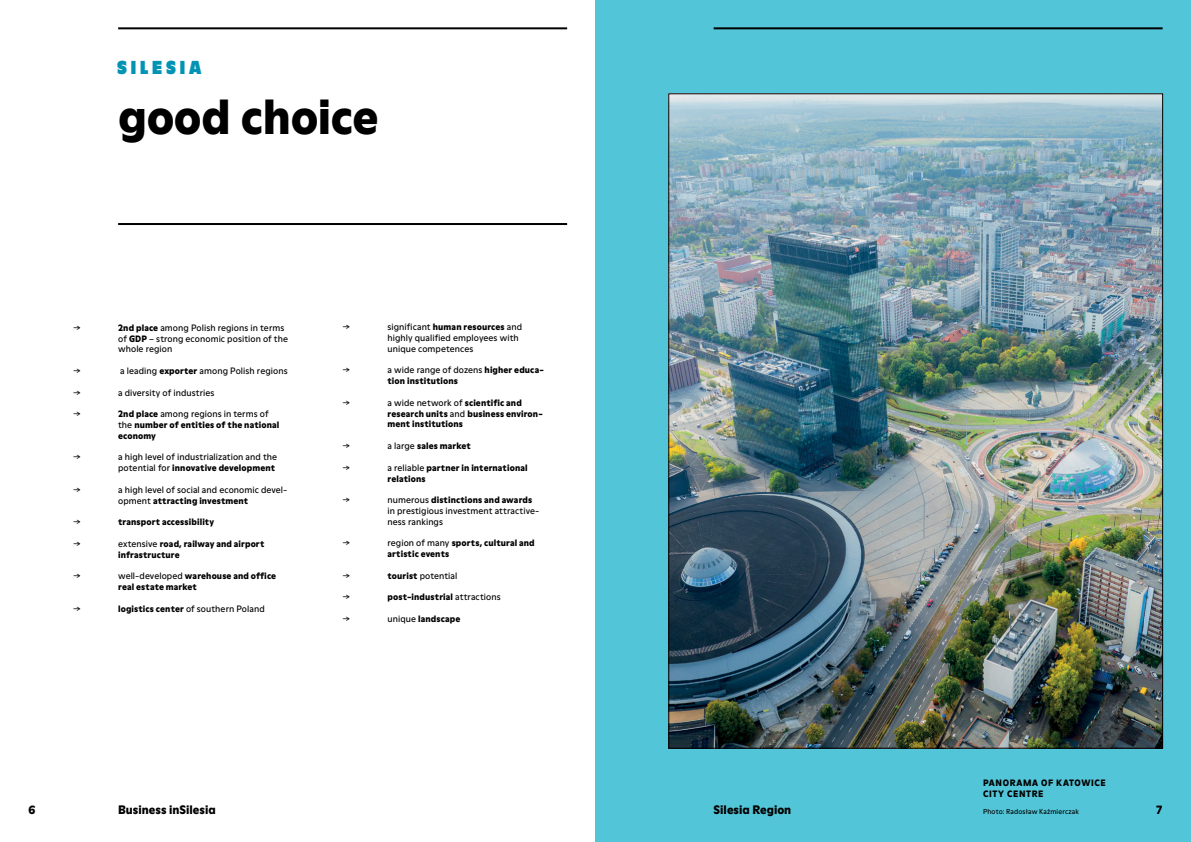
<style>
.page{position:relative;width:1191px;height:842px;background:#fff}
.page>*{position:absolute;margin:0;border:0;box-sizing:border-box;transform-origin:0 0}
.t1{font:900 48px "Moderne LL";letter-spacing:-.01em;color:#000}
.t2{font:900 18px "Moderne LL";letter-spacing:.22em;color:#0093b3}
.t3{font:900 12px "Moderne LL";color:#000}
.t4{font:9px/10.8px "Moderne LL";letter-spacing:.01em;color:#000}
.t5{font:900 9px/10.8px "Moderne LL";letter-spacing:.015em;color:#000}
.t6{font:900 9px/10.8px "Moderne LL";letter-spacing:.07em;color:#000}
.t7{font:7px "Moderne LL";letter-spacing:.015em;color:#000}
.s1{font-weight:900}
.s2{font-weight:400}
</style>
<div class="page">
<hr style="left:118px;top:27px;width:449px;height:2px;background:#000">
<hr style="left:118px;top:223px;width:449px;height:2px;background:#000">
<div style="left:595px;top:0;width:596px;height:842px;background:#52c6d8"></div>
<hr style="left:713px;top:27px;width:449px;height:2px;background:#000">
<img style="left:670px;top:95px;width:491px;height:651px">
<h2 class="t2" style="left:117px;top:55px;width:86px">SILESIA</h2>
<h1 class="t1" style="left:118px;top:84px;width:262px">good choice</h1>
<p class="t4" style="left:73px;top:321px;width:9px">→</p>
<p class="t4" style="left:118px;top:321px;width:171px"><span class="s1">2nd place</span> among Polish regions in terms of <span class="s1">GDP</span> – strong economic position of the whole region</p>
<p class="t4" style="left:73px;top:365px;width:9px">→</p>
<p class="t4" style="left:120px;top:365px;width:169px">a leading <span class="s1">exporter</span> among Polish regions</p>
<p class="t4" style="left:73px;top:386px;width:9px">→</p>
<p class="t4" style="left:118px;top:386px;width:98px">a diversity of industries</p>
<p class="t4" style="left:73px;top:408px;width:9px">→</p>
<p class="t5" style="left:118px;top:408px;width:163px">2nd place <span class="s2">among regions in terms of the</span> number of entities of the national economy</p>
<p class="t4" style="left:73px;top:451px;width:9px">→</p>
<p class="t4" style="left:118px;top:451px;width:160px">a high level of industrialization and the potential for <span class="s1">innovative development</span></p>
<p class="t4" style="left:73px;top:483px;width:9px">→</p>
<p class="t4" style="left:118px;top:483px;width:171px">a high level of social and economic devel&shy;opment <span class="s1">attracting investment</span></p>
<p class="t4" style="left:73px;top:516px;width:9px">→</p>
<p class="t5" style="left:118px;top:516px;width:97px">transport accessibility</p>
<p class="t4" style="left:73px;top:537px;width:9px">→</p>
<p class="t5" style="left:118px;top:537px;width:148px"><span class="s2">extensive</span> road, railway and airport infrastructure</p>
<p class="t4" style="left:73px;top:570px;width:9px">→</p>
<p class="t5" style="left:118px;top:570px;width:160px"><span class="s2">well-developed</span> warehouse and office real estate market</p>
<p class="t4" style="left:73px;top:602px;width:9px">→</p>
<p class="t4" style="left:118px;top:602px;width:148px"><span class="s1">logistics center</span> of southern Poland</p>
<p class="t4" style="left:343px;top:321px;width:9px">→</p>
<p class="t4" style="left:387px;top:321px;width:136px">significant <span class="s1">human resources</span> and highly qualified employees with unique competences</p>
<p class="t4" style="left:343px;top:364px;width:9px">→</p>
<p class="t5" style="left:387px;top:364px;width:158px"><span class="s2">a wide range of dozens</span> higher educa&shy;tion institutions</p>
<p class="t4" style="left:343px;top:397px;width:9px">→</p>
<p class="t5" style="left:387px;top:397px;width:157px"><span class="s2">a wide network of</span> scientific and research units <span class="s2">and</span> business environ&shy;ment institutions</p>
<p class="t4" style="left:343px;top:440px;width:9px">→</p>
<p class="t5" style="left:387px;top:440px;width:85px"><span class="s2">a large</span> sales market</p>
<p class="t4" style="left:343px;top:461px;width:9px">→</p>
<p class="t5" style="left:387px;top:461px;width:142px"><span class="s2">a reliable</span> partner in international relations</p>
<p class="t4" style="left:343px;top:494px;width:9px">→</p>
<p class="t4" style="left:387px;top:494px;width:153px">numerous <span class="s1">distinctions and awards </span>in prestigious investment attractive&shy;ness rankings</p>
<p class="t4" style="left:343px;top:537px;width:9px">→</p>
<p class="t5" style="left:387px;top:537px;width:149px"><span class="s2">region of many</span> sports, cultural and artistic events</p>
<p class="t4" style="left:343px;top:569px;width:9px">→</p>
<p class="t4" style="left:387px;top:569px;width:71px"><span class="s1">tourist</span> potential</p>
<p class="t4" style="left:343px;top:591px;width:9px">→</p>
<p class="t5" style="left:387px;top:591px;width:115px">post-industrial <span class="s2">attractions</span></p>
<p class="t4" style="left:343px;top:613px;width:9px">→</p>
<p class="t5" style="left:387px;top:613px;width:74px"><span class="s2">unique</span> landscape</p>
<h3 class="t3" style="left:28px;top:801px;width:8px">6</h3>
<h3 class="t3" style="left:118px;top:801px;width:99px">Business inSilesia</h3>
<p class="t6" style="left:983px;top:777px;width:124px">PANORAMA OF KATOWICE<br>CITY CENTRE</p>
<p class="t7" style="left:983px;top:806px;width:97px">Photo: Radosław Kaźmierczak</p>
<h3 class="t3" style="left:713px;top:801px;width:79px">Silesia Region</h3>
<h3 class="t3" style="left:1155px;top:801px;width:8px">7</h3>
</div>
